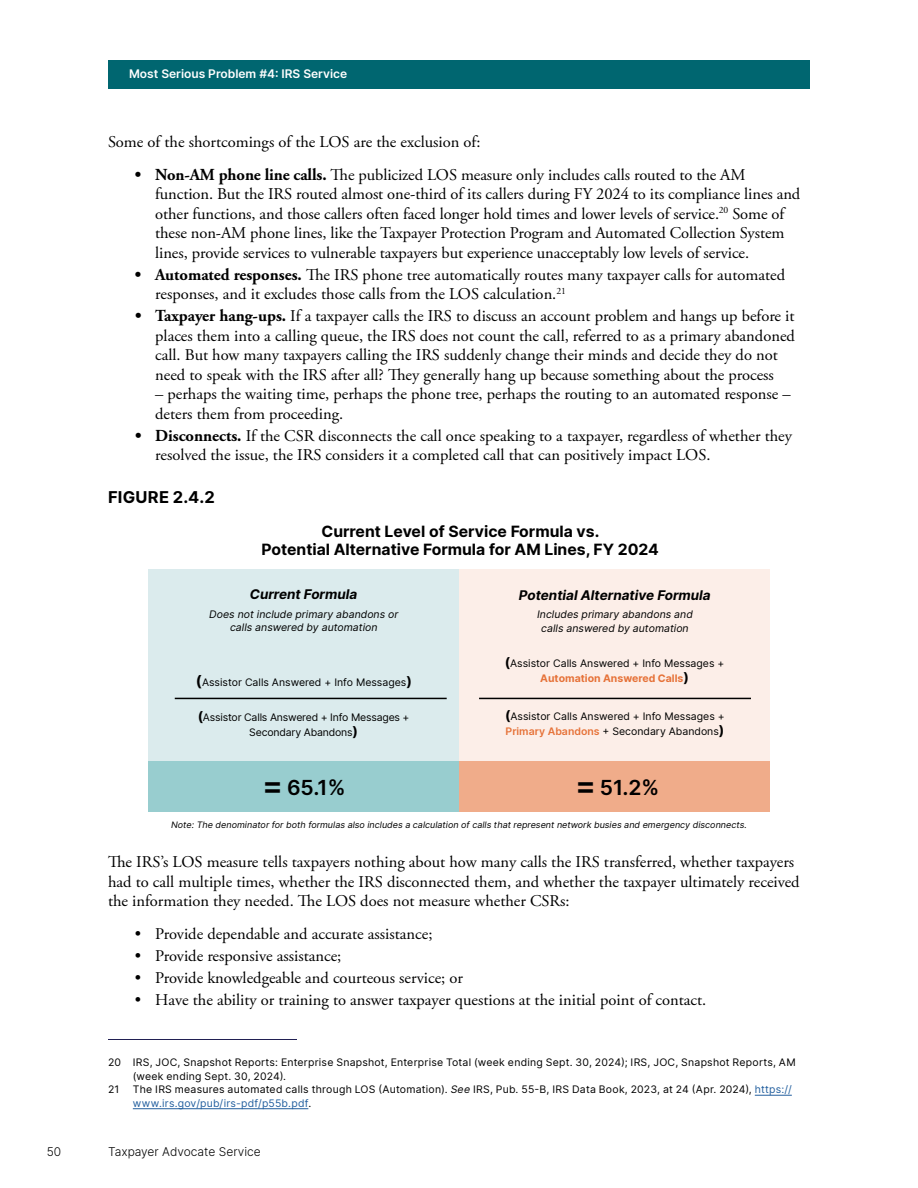
<style>
.page{position:relative;width:918px;height:1188px;background:#fff}
.page>*{position:absolute;margin:0;border:0;box-sizing:border-box;transform-origin:0 0}
.t1{font:600 21px "Inter";color:#000}
.t2{font:16.5px/19.5px "Adobe Garamond Pro";color:#000}
.t3{font:700 16.5px "Inter";letter-spacing:.015em;color:#000}
.t4{font:700 15.75px/18px "Inter";color:#000;text-align:center}
.t5{font:italic 700 13.5px "Inter";color:#000}
.t6{font:600 12px "Inter";color:#fff}
.t7{font:300 12px "Inter";color:#000}
.t8{font:10.5px/15px "Inter";letter-spacing:.01em;color:#000}
.t9{font:italic 10.5px/13.5px "Inter";color:#000;text-align:center}
.t10{font:10.5px/15px "Inter";letter-spacing:-.02em;color:#000;text-align:center}
.t11{font:italic 9px "Inter";color:#000}
.s1{font-weight:700}
.s2{font-weight:700;font-size:15px}
.s3{font-weight:700;font-size:13.5px}
.s4{font-weight:700;color:#e67239}
.s5{font-weight:600;color:#e67239}
.s6{font-weight:700;font-size:30px}
.s7{font-style:italic}
.s8{color:#215e9e}
</style>
<div class="page">
<div style="left:108px;top:60px;width:702px;height:28px;background:#006670"></div>
<div style="left:149px;top:761px;width:310px;height:50px;background:#98cdcf"></div>
<div style="left:459px;top:761px;width:311px;height:50px;background:#f0ac8a"></div>
<div style="left:148px;top:569px;width:311px;height:192px;background:#dbebed"></div>
<hr style="left:175px;top:698px;width:272px;height:1px;background:#000">
<div style="left:459px;top:569px;width:311px;height:192px;background:#fceee8"></div>
<hr style="left:479px;top:698px;width:272px;height:1px;background:#000">
<hr style="left:108px;top:1039px;width:189px;height:1px;background:#212053">
<hr style="left:755px;top:1095px;width:37px;height:1px;background:#215e9e">
<hr style="left:133px;top:1108px;width:175px;height:1px;background:#215e9e">
<p class="t6" style="left:129px;top:65px;width:220px">Most Serious Problem #4: IRS Service</p>
<p class="t6" style="left:278px;top:65px;width:125px">Running Header-Title</p>
<p class="t2" style="left:108px;top:133px;width:374px">Some of the shortcomings of the LOS are the exclusion of:</p>
<p class="t2" style="left:155px;top:166px;width:647px;text-indent:-20px"><span class="s1">• Non-AM phone line calls.</span> The publicized LOS measure only includes calls routed to the AM function. But the IRS routed almost one-third of its callers during FY 2024 to its compliance lines and other functions, and those callers often faced longer hold times and lower levels of service.<sup>20</sup> Some of these non-AM phone lines, like the Taxpayer Protection Program and Automated Collection System lines, provide services to vulnerable taxpayers but experience unacceptably low levels of service.</p>
<p class="t2" style="left:155px;top:266px;width:631px;text-indent:-20px"><span class="s1">• Automated responses.</span> The IRS phone tree automatically routes many taxpayer calls for automated responses, and it excludes those calls from the LOS calculation.<sup>21</sup></p>
<p class="t2" style="left:155px;top:307px;width:641px;text-indent:-20px"><span class="s1">• Taxpayer hang-ups.</span> If a taxpayer calls the IRS to discuss an account problem and hangs up before it places them into a calling queue, the IRS does not count the call, referred to as a primary abandoned call. But how many taxpayers calling the IRS suddenly change their minds and decide they do not need to speak with the IRS after all? They generally hang up because something about the process</p>
<p class="t2" style="left:155px;top:385px;width:637px">– perhaps the waiting time, perhaps the phone tree, perhaps the routing to an automated response – deters them from proceeding.</p>
<p class="t2" style="left:155px;top:426px;width:638px;text-indent:-20px"><span class="s1">• Disconnects.</span> If the CSR disconnects the call once speaking to a taxpayer, regardless of whether they resolved the issue, the IRS considers it a completed call that can positively impact LOS.</p>
<p class="t3" style="left:108px;top:485px;width:108px">FIGURE 2.4.2</p>
<p class="t4" style="left:261px;top:522px;width:399px">Current Level of Service Formula vs.<br>Potential Alternative Formula for AM Lines, FY 2024</p>
<p class="t5" style="left:250px;top:585px;width:109px">Current Formula</p>
<p class="t9" style="left:209px;top:607px;width:191px">Does not include primary abandons or calls answered by automation</p>
<p class="t8" style="left:196px;top:674px;width:217px"><span class="s2">(</span>Assistor Calls Answered + Info Messages<span class="s3">)</span></p>
<p class="t10" style="left:198px;top:709px;width:213px"><span class="s3">(</span>Assistor Calls Answered + Info Messages +<br>Secondary Abandons<span class="s3">)</span></p>
<p class="t5" style="left:519px;top:585px;width:194px">Potential Alternative Formula</p>
<p class="t9" style="left:537px;top:607px;width:157px">Includes primary abandons and calls answered by automation</p>
<p class="t8" style="left:505px;top:656px;width:221px;text-align:center"><span class="s3">(</span>Assistor Calls Answered + Info Messages +<br><span class="s4">Automation Answered Calls</span><span class="s3">)</span></p>
<p class="t8" style="left:505px;top:708px;width:221px"><span class="s3">(</span>Assistor Calls Answered + Info Messages +<br><span class="s5">Primary Abandons</span> + Secondary Abandons<span class="s3">)</span></p>
<p class="t1" style="left:263px;top:772px;width:84px"><span class="s6">=</span> 65.1%</p>
<p class="t11" style="left:171px;top:818px;width:577px">Note: The denominator for both formulas also includes a calculation of calls that represent network busies and emergency disconnects.</p>
<p class="t1" style="left:575px;top:772px;width:85px"><span class="s6">=</span> 51.2%</p>
<p class="t2" style="left:108px;top:853px;width:693px">The IRS’s LOS measure tells taxpayers nothing about how many calls the IRS transferred, whether taxpayers had to call multiple times, whether the IRS disconnected them, and whether the taxpayer ultimately received the information they needed. The LOS does not measure whether CSRs:</p>
<p class="t2" style="left:135px;top:925px;width:299px">• Provide dependable and accurate assistance;</p>
<p class="t2" style="left:135px;top:947px;width:208px">• Provide responsive assistance;</p>
<p class="t2" style="left:135px;top:969px;width:330px">• Provide knowledgeable and courteous service; or</p>
<p class="t2" style="left:135px;top:990px;width:573px">• Have the ability or training to answer taxpayer questions at the initial point of contact.</p>
<p class="t8" style="left:108px;top:1055px;width:689px">20 IRS, JOC, Snapshot Reports: Enterprise Snapshot, Enterprise Total (week ending Sept. 30, 2024); IRS, JOC, Snapshot Reports, AM</p>
<p class="t8" style="left:133px;top:1068px;width:155px">(week ending Sept. 30, 2024).</p>
<p class="t8" style="left:108px;top:1082px;width:13px">21</p>
<p class="t8" style="left:133px;top:1083px;width:661px;line-height:13.5px">The IRS measures automated calls through LOS (Automation). <span class="s7">See</span> IRS, Pub. 55-B, IRS Data Book, 2023, at 24 (Apr. 2024), <span class="s8">https:// www.irs.gov/pub/irs-pdf/p55b.pdf</span>.</p>
<p class="t7" style="left:47px;top:1144px;width:16px">50</p>
<p class="t7" style="left:108px;top:1144px;width:154px">Taxpayer Advocate Service</p>
</div>
